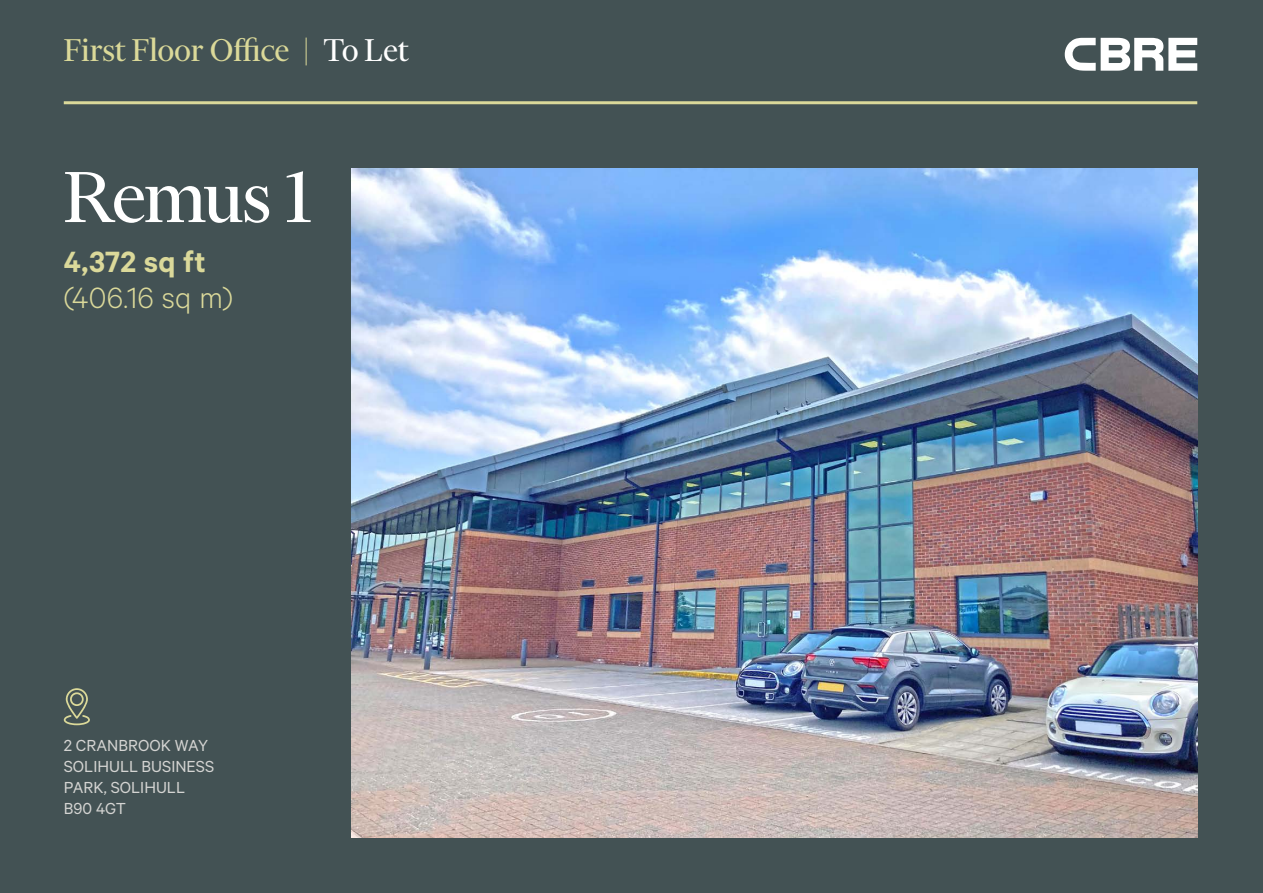
<style>
.page{position:relative;width:1263px;height:893px;background:#435254}
.page>*{position:absolute;margin:0;border:0;box-sizing:border-box;transform-origin:0 0}
.t1{font:82.5px "Financier Display";letter-spacing:-.025em;color:#fff}
.t2{font:36px "Financier Display";color:#dbd999}
.t3{font:300 33px "Calibre";letter-spacing:.005em;color:#dbd99a}
.t4{font:600 33px "Calibre";letter-spacing:.005em;color:#dbd99a}
.t5{font:18px/21px "Calibre";color:#d4d4d2}
.s1{color:#fff}
</style>
<div class="page">
<svg style="left:1065px;top:38px;width:132px;height:33px"></svg>
<hr style="left:64px;top:101px;width:1133px;height:3px;background:#dbd99a">
<img style="left:351px;top:168px;width:846px;height:670px">
<svg style="left:64px;top:688px;width:26px;height:37px"></svg>
<h2 class="t2" style="left:64px;top:32px;width:347px">First Floor Office | <span class="s1">To Let</span></h2>
<h1 class="t1" style="left:64px;top:154px;width:249px">Remus 1</h1>
<h3 class="t4" style="left:64px;top:242px;width:144px">4,372 sq ft</h3>
<h3 class="t3" style="left:64px;top:278px;width:170px">(406.16 sq m)</h3>
<p class="t5" style="left:64px;top:734px;width:152px">2 CRANBROOK WAY<br>SOLIHULL BUSINESS<br>PARK, SOLIHULL<br>B90 4GT</p>
</div>
